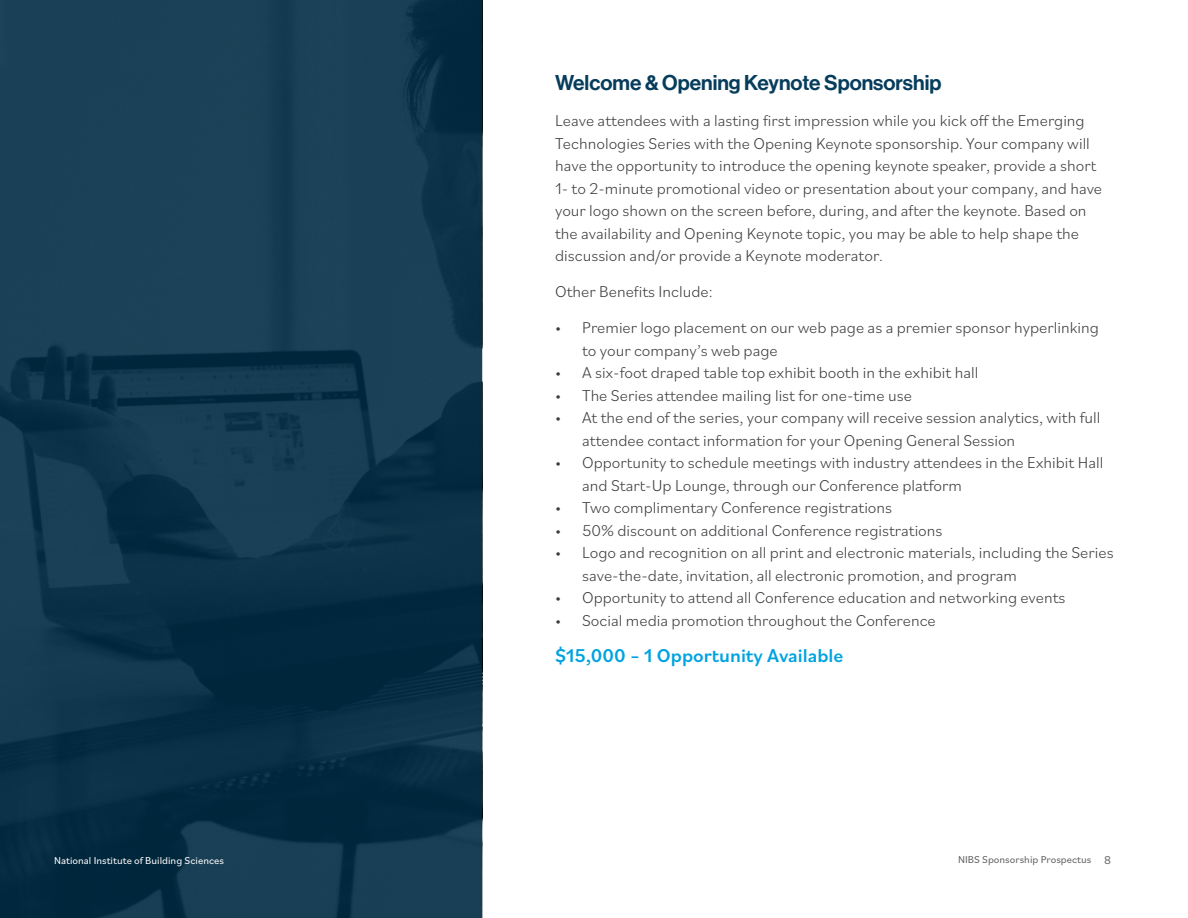
<style>
.page{position:relative;width:1188px;height:918px;background:#fff}
.page>*{position:absolute;margin:0;border:0;box-sizing:border-box;transform-origin:0 0}
.t1{font:21px "N Haas Grotesk DS Pro 65 Md";color:#063c5c}
.Blue_Highlight{font:500 19.5px "Bilo";color:#00a3e0}
.Body{font:300 16.5px/22.5px "Bilo";color:#3b3c3e}
.t2{font:10.5px "Bilo";color:#fff}
.t3{font:10.5px "Bilo";color:#616164}
.s1{font-size:12px;color:#6a6b6c}
</style>
<div class="page">
<svg style="left:0;top:0;width:482px;height:918px;background:#10374d"></svg>
<p class="t1" style="left:555px;top:71px;width:388px">Welcome &amp; Opening Keynote Sponsorship</p>
<p class="Body" style="left:555px;top:109px;width:549px">Leave attendees with a lasting first impression while you kick off the Emerging Technologies Series with the Opening Keynote sponsorship. Your company will have the opportunity to introduce the opening keynote speaker, provide a short 1- to 2-minute promotional video or presentation about your company, and have your logo shown on the screen before, during, and after the keynote. Based on the availability and Opening Keynote topic, you may be able to help shape the discussion and/or provide a Keynote moderator.</p>
<p class="Body" style="left:555px;top:280px;width:159px">Other Benefits Include:</p>
<p class="Body" style="left:582px;top:316px;width:518px;text-indent:-27px">• Premier logo placement on our web page as a premier sponsor hyperlinking to your company’s web page</p>
<p class="Body" style="left:555px;top:361px;width:425px">• A six-foot draped table top exhibit booth in the exhibit hall</p>
<p class="Body" style="left:555px;top:383px;width:358px">• The Series attendee mailing list for one-time use</p>
<p class="Body" style="left:582px;top:406px;width:520px;text-indent:-27px">• At the end of the series, your company will receive session analytics, with full attendee contact information for your Opening General Session</p>
<p class="Body" style="left:582px;top:451px;width:523px;text-indent:-27px">• Opportunity to schedule meetings with industry attendees in the Exhibit Hall and Start-Up Lounge, through our Conference platform</p>
<p class="Body" style="left:555px;top:496px;width:339px">• Two complimentary Conference registrations</p>
<p class="Body" style="left:555px;top:518px;width:389px">• 50% discount on additional Conference registrations</p>
<p class="Body" style="left:582px;top:541px;width:533px;text-indent:-27px">• Logo and recognition on all print and electronic materials, including the Series save-the-date, invitation, all electronic promotion, and program</p>
<p class="Body" style="left:555px;top:586px;width:512px">• Opportunity to attend all Conference education and networking events</p>
<p class="Body" style="left:555px;top:608px;width:382px">• Social media promotion throughout the Conference</p>
<p class="Blue_Highlight" style="left:555px;top:642px;width:290px">$15,000 – 1 Opportunity Available</p>
<p class="t2" style="left:54px;top:853px;width:172px">National Institute of Building Sciences</p>
<p class="t3" style="left:958px;top:852px;width:154px">NIBS Sponsorship Prospectus <span class="s1">8</span></p>
</div>
